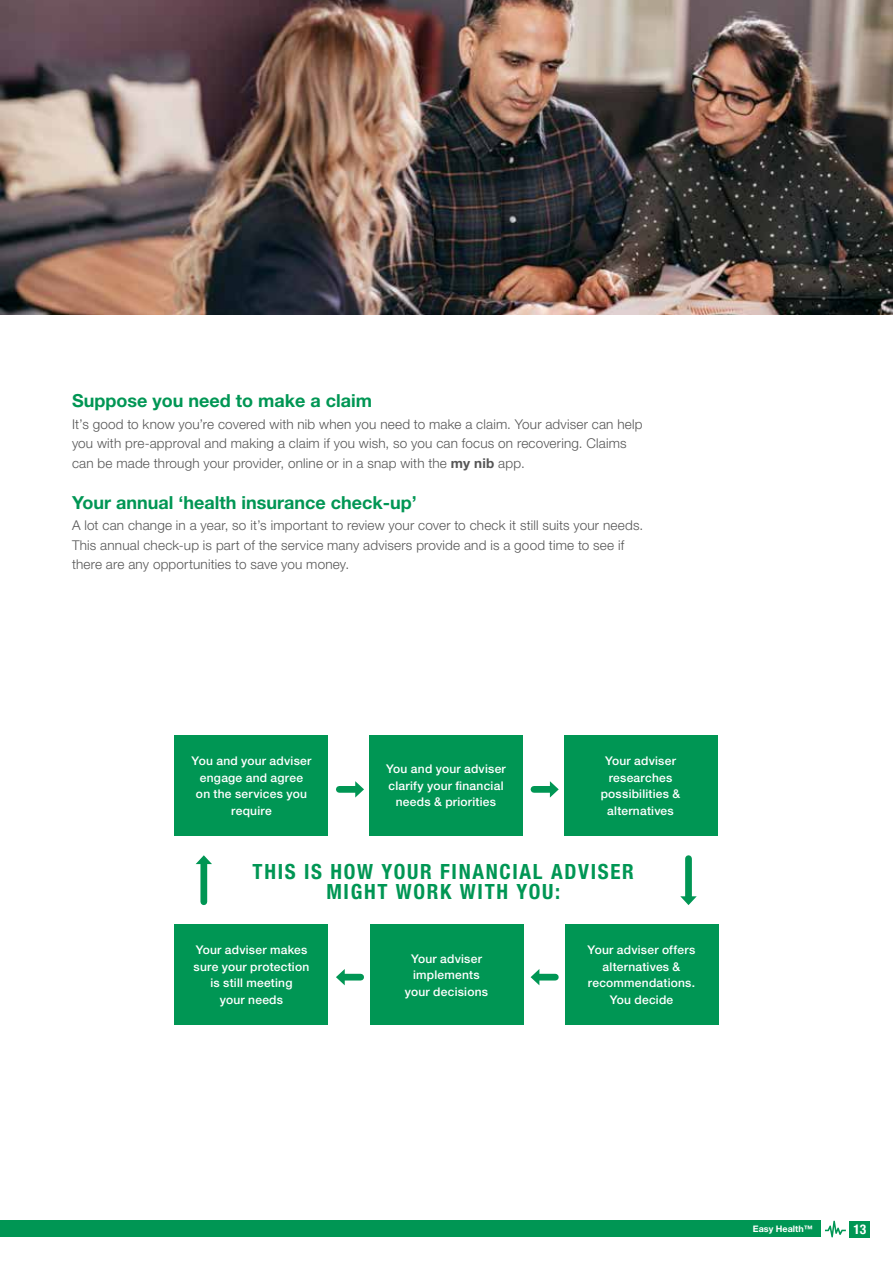
<style>
.page{position:relative;width:893px;height:1263px;background:#fff}
.page>*{position:absolute;margin:0;border:0;box-sizing:border-box;transform-origin:0 0}
.t1{font:700 condensed 21px/19.5px "Helvetica Neue LT Pro";letter-spacing:.08em;color:#009654;text-align:center}
.t2{font:700 18px "Helvetica Neue LT Pro";color:#009654}
.t3{font:300 13.5px/19.5px "Helvetica Neue LT Pro";letter-spacing:.015em;color:#565656}
.t4{font:700 condensed 13.5px "Helvetica Neue";color:#fff}
.t5{font:500 12px/16.5px "Helvetica Neue LT Pro";letter-spacing:.02em;color:#fff;text-align:center}
.t6{font:700 9px "Helvetica Neue LT Pro";color:#fff}
.s1{font-weight:700}
</style>
<div class="page">
<svg style="left:825px;top:1220px;width:21px;height:17px"></svg>
<div style="left:850px;top:1221px;width:20px;height:16px;background:#009654"></div>
<div style="left:0;top:1221px;width:821px;height:16px;background:#009654"></div>
<img style="left:0;top:0;width:893px;height:315px">
<div style="left:175px;top:735px;width:153px;height:101px;background:#009654"></div>
<div style="left:369px;top:735px;width:154px;height:101px;background:#009654"></div>
<div style="left:564px;top:735px;width:153px;height:101px;background:#009654"></div>
<div style="left:565px;top:924px;width:153px;height:101px;background:#009654"></div>
<div style="left:370px;top:924px;width:153px;height:101px;background:#009654"></div>
<div style="left:175px;top:924px;width:153px;height:101px;background:#009654"></div>
<div style="left:339px;top:786px;width:19px;height:7px;background:#009654"></div>
<svg style="left:355px;top:781px;width:9px;height:16px"></svg>
<div style="left:537px;top:974px;width:18px;height:6px;background:#009654"></div>
<svg style="left:531px;top:969px;width:8px;height:16px"></svg>
<div style="left:534px;top:786px;width:18px;height:7px;background:#009654"></div>
<svg style="left:550px;top:781px;width:9px;height:16px"></svg>
<div style="left:342px;top:974px;width:19px;height:6px;background:#009654"></div>
<svg style="left:336px;top:969px;width:9px;height:16px"></svg>
<div style="left:200px;top:862px;width:7px;height:40px;background:#009654"></div>
<svg style="left:196px;top:855px;width:16px;height:9px"></svg>
<div style="left:685px;top:859px;width:7px;height:40px;background:#009654"></div>
<svg style="left:680px;top:896px;width:17px;height:9px"></svg>
<h2 class="t2" style="left:72px;top:389px;width:301px">Suppose you need to make a claim</h2>
<p class="t3" style="left:72px;top:414px;width:572px">It’s good to know you’re covered with nib when you need to make a claim. Your adviser can help you with pre-approval and making a claim if you wish, so you can focus on recovering. Claims can be made through your provider, online or in a snap with the <span class="s1">my nib</span> app.</p>
<h2 class="t2" style="left:72px;top:491px;width:346px">Your annual ‘health insurance check-up’</h2>
<p class="t3" style="left:72px;top:515px;width:573px">A lot can change in a year, so it’s important to review your cover to check it still suits your needs.<br>This annual check-up is part of the service many advisers provide and is a good time to see if there are any opportunities to save you money.</p>
<p class="t5" style="left:192px;top:752px;width:121px">You and your adviser engage and agree on the services you require</p>
<p class="t5" style="left:386px;top:761px;width:121px">You and your adviser clarify your financial needs &amp; priorities</p>
<p class="t5" style="left:601px;top:752px;width:81px">Your adviser researches possibilities &amp; alternatives</p>
<h1 class="t1" style="left:253px;top:862px;width:383px">THIS IS HOW YOUR FINANCIAL ADVISER<br>MIGHT WORK WITH YOU:</h1>
<p class="t5" style="left:194px;top:941px;width:117px">Your adviser makes sure your protection is still meeting<br>your needs</p>
<p class="t5" style="left:405px;top:950px;width:85px">Your adviser implements your decisions</p>
<p class="t5" style="left:588px;top:941px;width:109px">Your adviser offers alternatives &amp; recommendations.<br>You decide</p>
<p class="t6" style="left:753px;top:1223px;width:61px">Easy Health™</p>
<p class="t4" style="left:853px;top:1217px;width:14px">13</p>
</div>
